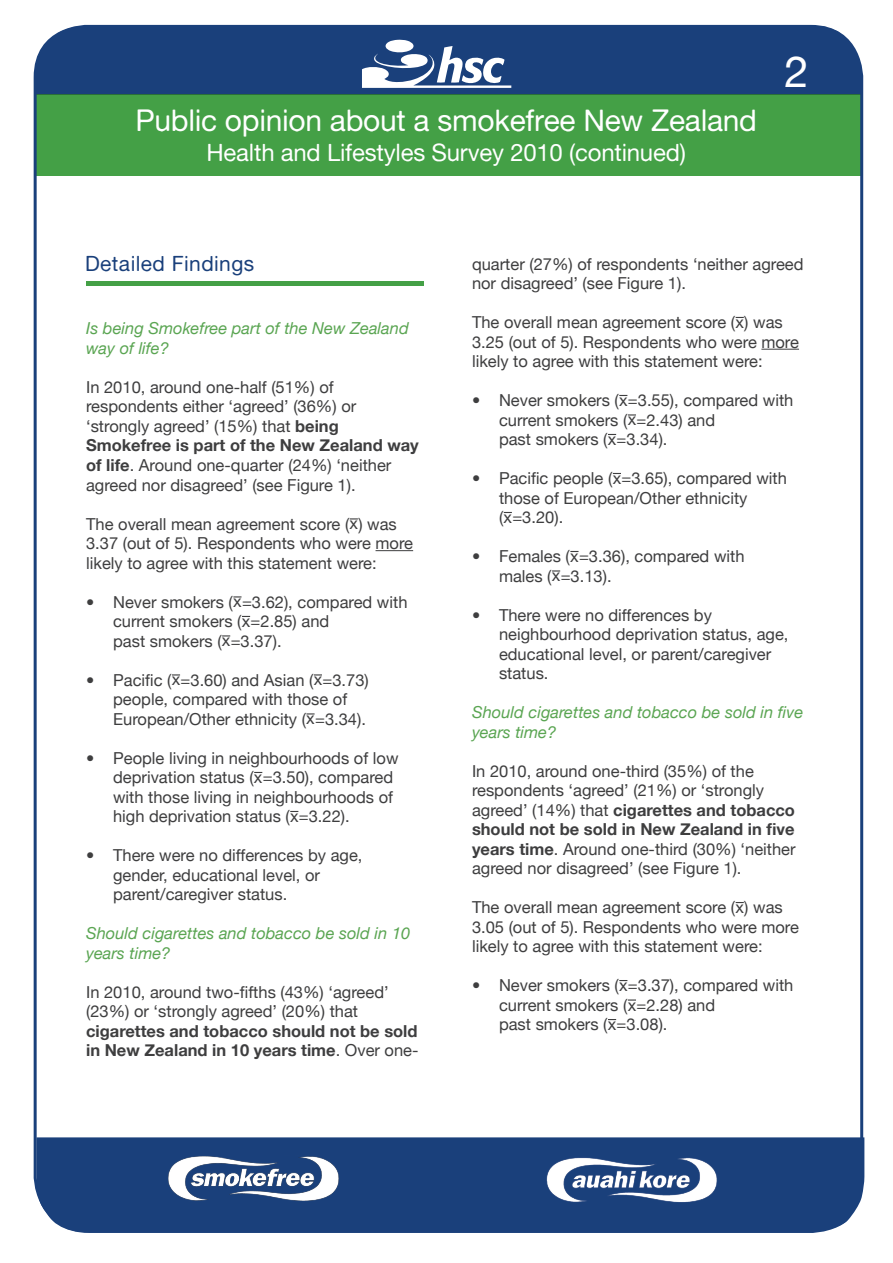
<style>
.page{position:relative;width:893px;height:1263px;background:#fff}
.page>*{position:absolute;margin:0;border:0;box-sizing:border-box;transform-origin:0 0}
.t1{font:43.5px "Helvetica Neue";color:#fff}
.t2{font:30px "Alte Haas Grotesk";letter-spacing:-.01em;color:#fff}
.t3{font:24px "Alte Haas Grotesk";letter-spacing:-.01em;color:#fff}
.body{font:21px "Alte Haas Grotesk";letter-spacing:.02em;color:#1a407b}
.body-2{font:16.5px/19.5px "Helvetica Neue";color:#3e3e3f}
.body-3{font:italic 16.5px/19.5px "Helvetica Neue";color:#5aa552}
.s1{font-weight:700}
</style>
<div class="page">
<div style="left:86px;top:25px;width:739px;height:69px;background:#1a407b"></div>
<div style="left:82px;top:1137px;width:725px;height:96px;background:#1a407b"></div>
<svg style="left:825px;top:26px;width:39px;height:179px"></svg>
<svg style="left:33px;top:1056px;width:49px;height:177px"></svg>
<svg style="left:362px;top:40px;width:149px;height:48px"></svg>
<svg style="left:33px;top:24px;width:53px;height:187px"></svg>
<div style="left:36px;top:94px;width:827px;height:82px;background:#44a046"></div>
<img style="left:163px;top:1150px;width:182px;height:57px">
<img style="left:541px;top:1151px;width:182px;height:57px">
<svg style="left:807px;top:1053px;width:58px;height:180px"></svg>
<div style="left:87px;top:281px;width:337px;height:5px;background:#44a046"></div>
<hr style="left:376px;top:550px;width:37px;height:1px;background:#3e3e3f">
<hr style="left:761px;top:349px;width:38px;height:1px;background:#3e3e3f">
<p class="t2" style="left:135px;top:102px;width:623px">Public opinion about a smokefree New Zealand</p>
<p class="t3" style="left:207px;top:138px;width:481px">Health and Lifestyles Survey 2010 (continued)</p>
<p class="t1" style="left:784px;top:46px;width:26px">2</p>
<p class="body" style="left:85px;top:251px;width:171px">Detailed Findings</p>
<p class="body-3" style="left:86px;top:319px;width:324px">Is being Smokefree part of the New Zealand way of life?</p>
<p class="body-2" style="left:86px;top:377px;width:334px">In 2010, around one-half (51%) of respondents either ‘agreed’ (36%) or ‘strongly agreed’ (15%) that <span class="s1">being Smokefree is part of the New Zealand way of life</span>. Around one-quarter (24%) ‘neither agreed nor disagreed’ (see Figure 1).</p>
<p class="body-2" style="left:86px;top:514px;width:329px">The overall mean agreement score (x) was<br>3.37 (out of 5). Respondents who were more likely to agree with this statement were:</p>
<p class="body-2" style="left:113px;top:592px;width:296px;text-indent:-27px">• Never smokers (x=3.62), compared with current smokers (x=2.85) and<br>past smokers (x=3.37).</p>
<p class="body-2" style="left:113px;top:670px;width:257px;text-indent:-27px">• Pacific (x=3.60) and Asian (x=3.73) people, compared with those of<br>European/Other ethnicity (x=3.34).</p>
<p class="body-2" style="left:113px;top:748px;width:287px;text-indent:-27px">• People living in neighbourhoods of low deprivation status (x=3.50), compared with those living in neighbourhoods of high deprivation status (x=3.22).</p>
<p class="body-2" style="left:113px;top:845px;width:251px;text-indent:-27px">• There were no differences by age, gender, educational level, or parent/caregiver status.</p>
<p class="body-3" style="left:86px;top:923px;width:326px">Should cigarettes and tobacco be sold in 10 years time?</p>
<p class="body-2" style="left:86px;top:982px;width:334px">In 2010, around two-fifths (43%) ‘agreed’ (23%) or ‘strongly agreed’ (20%) that <span class="s1">cigarettes and tobacco should not be sold in New Zealand in 10 years time</span>. Over one-</p>
<p class="body-2" style="left:472px;top:254px;width:333px">quarter (27%) of respondents ‘neither agreed nor disagreed’ (see Figure 1).</p>
<p class="body-2" style="left:472px;top:312px;width:329px">The overall mean agreement score (x) was<br>3.25 (out of 5). Respondents who were more likely to agree with this statement were:</p>
<p class="body-2" style="left:499px;top:390px;width:296px;text-indent:-27px">• Never smokers (x=3.55), compared with current smokers (x=2.43) and<br>past smokers (x=3.34).</p>
<p class="body-2" style="left:499px;top:468px;width:289px;text-indent:-27px">• Pacific people (x=3.65), compared with those of European/Other ethnicity (x=3.20).</p>
<p class="body-2" style="left:499px;top:546px;width:247px;text-indent:-27px">• Females (x=3.36), compared with males (x=3.13).</p>
<p class="body-2" style="left:499px;top:605px;width:291px;text-indent:-27px">• There were no differences by neighbourhood deprivation status, age, educational level, or parent/caregiver status.</p>
<p class="body-3" style="left:472px;top:702px;width:333px">Should cigarettes and tobacco be sold in five years time?</p>
<p class="body-2" style="left:472px;top:761px;width:325px">In 2010, around one-third (35%) of the respondents ‘agreed’ (21%) or ‘strongly agreed’ (14%) that <span class="s1">cigarettes and tobacco should not be sold in New Zealand in five years time</span>. Around one-third (30%) ‘neither agreed nor disagreed’ (see Figure 1).</p>
<p class="body-2" style="left:472px;top:897px;width:329px">The overall mean agreement score (x) was<br>3.05 (out of 5). Respondents who were more likely to agree with this statement were:</p>
<p class="body-2" style="left:499px;top:975px;width:296px;text-indent:-27px">• Never smokers (x=3.37), compared with current smokers (x=2.28) and<br>past smokers (x=3.08).</p>
</div>
